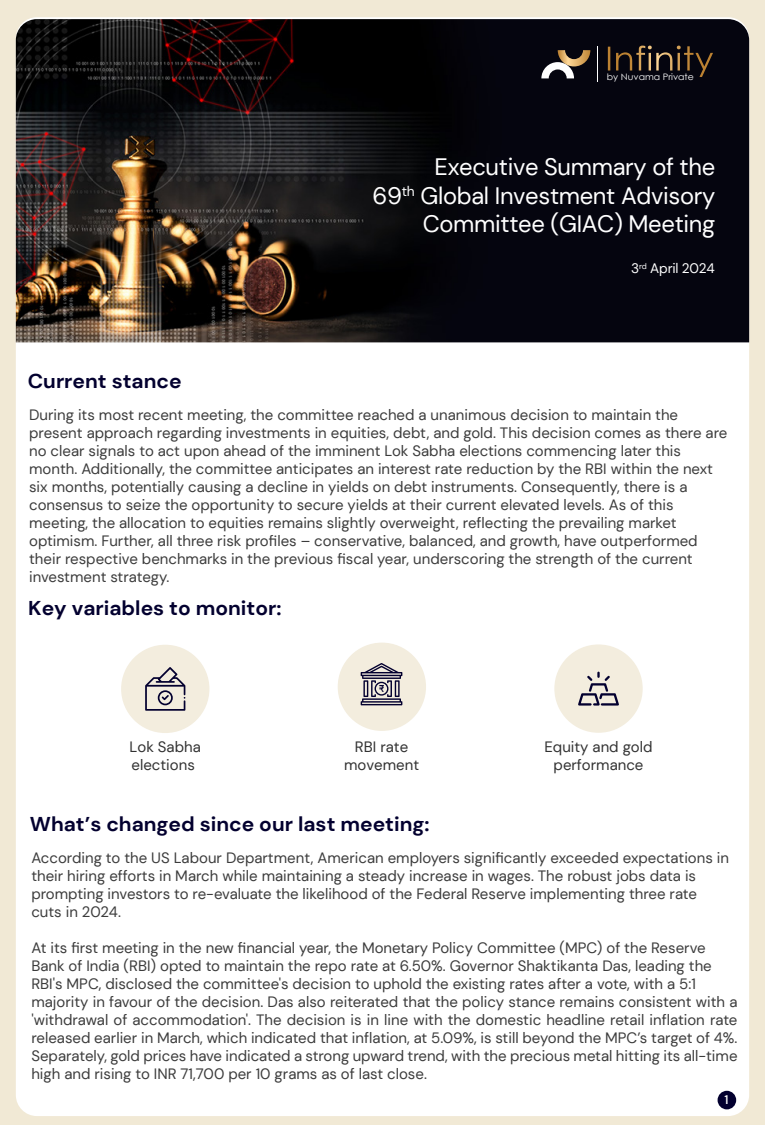
<style>
.page{position:relative;width:765px;height:1125px;background:#fff}
.page>*{position:absolute;margin:0;border:0;box-sizing:border-box;transform-origin:0 0}
.t1{font:23.75px/28.5px "DM Sans";letter-spacing:-.015em;color:#fff;text-align:right}
.t2{font:700 20px "DM Sans";color:#03002f;scale:1.05 1}
.t3{font:15px/18px "DM Sans";color:#3c3c3c}
.t4{font:15px/18px "DM Sans";color:#323232;text-align:center}
.t5{font:13.75px "DM Sans";letter-spacing:-.015em;color:#fff}
.t6{font:500 12.5px "DM Sans";color:#fff}
.t7{font:10.25px "Cascadia Mono";color:#03002f}
.t8{font:8.88px "Century Gothic";color:#fff;scale:1.05 1}
</style>
<div class="page">
<div style="left:0;top:1px;width:765px;height:1124px;background:#f1e9d5"></div>
<div style="left:16px;top:17px;width:733px;height:1099px;background:#fff;border-radius:21px"></div>
<img style="left:16px;top:19px;width:733px;height:323px">
<div style="left:338px;top:643px;width:88px;height:88px;background:#f3edde;border-radius:50%"></div>
<svg style="left:361px;top:663px;width:41px;height:42px"></svg>
<div style="left:554px;top:644px;width:89px;height:89px;background:#f3edde;border-radius:50%"></div>
<svg style="left:578px;top:672px;width:41px;height:34px"></svg>
<div style="left:121px;top:645px;width:88px;height:88px;background:#f3edde;border-radius:50%"></div>
<svg style="left:145px;top:667px;width:40px;height:44px"></svg>
<svg style="left:541px;top:50px;width:49px;height:28px"></svg>
<hr style="left:597px;top:47px;width:1px;height:35px;background:#fff">
<svg style="left:608px;top:46px;width:105px;height:31px;background:#2b211b"></svg>
<div style="left:718px;top:1091px;width:18px;height:18px;background:#03002f;border-radius:50%"></div>
<p class="t8" style="left:607px;top:70px;width:84px">by Nuvama Private</p>
<h2 class="t2" style="left:28px;top:369px;width:148px">Current stance</h2>
<h1 class="t1" style="left:372px;top:153px;width:344px">Executive Summary of the<br>69<sup>th</sup> Global Investment Advisory<br>Committee (GIAC) Meeting</h1>
<p class="t5" style="left:631px;top:260px;width:85px">3<sup>rd</sup> April 2024</p>
<p class="t3" style="left:29px;top:406px;width:700px">During its most recent meeting, the committee reached a unanimous decision to maintain the present approach regarding investments in equities, debt, and gold. This decision comes as there are no clear signals to act upon ahead of the imminent Lok Sabha elections commencing later this month. Additionally, the committee anticipates an interest rate reduction by the RBI within the next six months, potentially causing a decline in yields on debt instruments. Consequently, there is a consensus to seize the opportunity to secure yields at their current elevated levels. As of this meeting, the allocation to equities remains slightly overweight, reflecting the prevailing market optimism. Further, all three risk profiles – conservative, balanced, and growth, have outperformed their respective benchmarks in the previous fiscal year, underscoring the strength of the current investment strategy.</p>
<h2 class="t2" style="left:28px;top:595px;width:243px">Key variables to monitor:</h2>
<p class="t4" style="left:130px;top:738px;width:73px;text-align:left">Lok Sabha elections</p>
<p class="t7" style="left:379px;top:681px;width:7px">₹</p>
<p class="t4" style="left:344px;top:738px;width:76px">RBI rate movement</p>
<h2 class="t2" style="left:30px;top:811px;width:382px">What’s changed since our last meeting:</h2>
<p class="t4" style="left:544px;top:738px;width:110px">Equity and gold performance</p>
<p class="t3" style="left:31px;top:849px;width:699px">According to the US Labour Department, American employers significantly exceeded expectations in their hiring efforts in March while maintaining a steady increase in wages. The robust jobs data is prompting investors to re-evaluate the likelihood of the Federal Reserve implementing three rate cuts in 2024.</p>
<p class="t3" style="left:31px;top:939px;width:708px">At its first meeting in the new financial year, the Monetary Policy Committee (MPC) of the Reserve Bank of India (RBI) opted to maintain the repo rate at 6.50%. Governor Shaktikanta Das, leading the RBI's MPC, disclosed the committee's decision to uphold the existing rates after a vote, with a 5:1 majority in favour of the decision. Das also reiterated that the policy stance remains consistent with a 'withdrawal of accommodation'. The decision is in line with the domestic headline retail inflation rate released earlier in March, which indicated that inflation, at 5.09%, is still beyond the MPC’s target of 4%.<br>Separately, gold prices have indicated a strong upward trend, with the precious metal hitting its all-time high and rising to INR 71,700 per 10 grams as of last close.</p>
<p class="t6" style="left:725px;top:1092px;width:6px">1</p>
</div>
